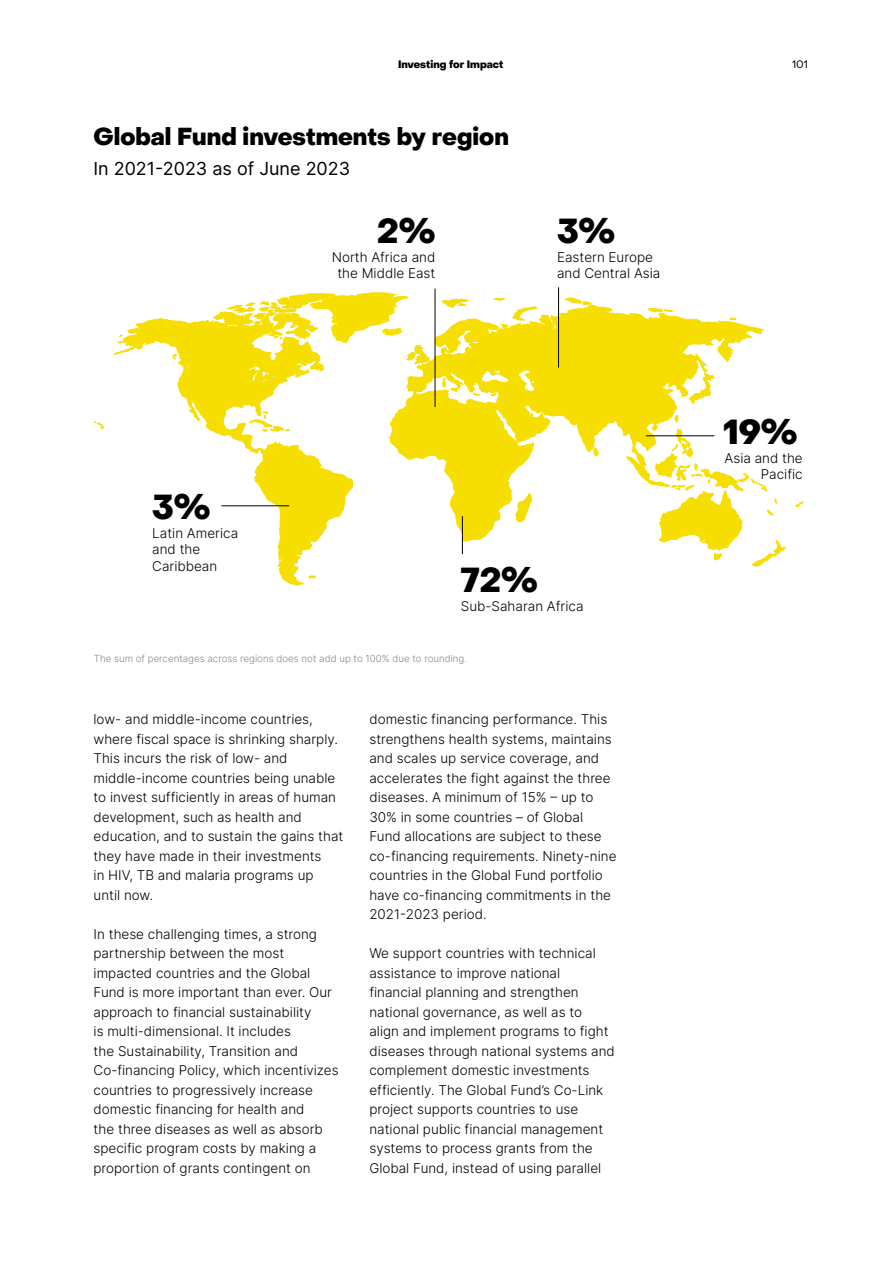
<style>
.page{position:relative;width:893px;height:1263px;background:#fff}
.page>*{position:absolute;margin:0;border:0;box-sizing:border-box;transform-origin:0 0}
.t1{font:800 33.9px "PP Object Sans";color:#000}
.t2{font:800 24px "PP Object Sans";color:#000}
.t3{font:18px "Inter";color:#000}
.t4{font:300 13.5px/19.5px "Inter";color:#000}
.t5{font:800 10.5px "PP Object Sans";color:#000}
.t6{font:10.5px "PP Object Sans";color:#000}
.t7{font:300 9.75px "Inter";color:#878787}
</style>
<div class="page">
<svg style="left:795px;top:501px;width:9px;height:6px"></svg>
<svg style="left:93px;top:292px;width:693px;height:294px"></svg>
<hr style="left:646px;top:435px;width:68px;height:1px;background:#000">
<hr style="left:462px;top:516px;width:1px;height:38px;background:#000">
<hr style="left:558px;top:287px;width:1px;height:81px;background:#000">
<hr style="left:435px;top:289px;width:1px;height:118px;background:#000">
<hr style="left:221px;top:505px;width:68px;height:1px;background:#000">
<p class="t5" style="left:398px;top:58px;width:107px">Investing for Impact</p>
<h2 class="t2" style="left:93px;top:122px;width:417px">Global Fund investments by region</h2>
<h3 class="t3" style="left:93px;top:156px;width:258px">In 2021-2023 as of June 2023</h3>
<h1 class="t1" style="left:377px;top:211px;width:60px">2%</h1>
<p class="t4" style="left:332px;top:249px;width:105px;line-height:16.2px;text-align:center">North Africa and the Middle East</p>
<h1 class="t1" style="left:557px;top:211px;width:60px">3%</h1>
<p class="t4" style="left:557px;top:249px;width:105px;line-height:16.2px">Eastern Europe and Central Asia</p>
<h1 class="t1" style="left:152px;top:486px;width:60px">3%</h1>
<p class="t4" style="left:152px;top:525px;width:87px;line-height:16.2px">Latin America and the<br>Caribbean</p>
<h1 class="t1" style="left:461px;top:559px;width:78px">72%</h1>
<p class="t4" style="left:461px;top:596px;width:124px">Sub-Saharan Africa</p>
<p class="t7" style="left:94px;top:652px;width:375px">The sum of percentages across regions does not add up to 100% due to rounding.</p>
<p class="t4" style="left:94px;top:709px;width:251px">low- and middle-income countries, where fiscal space is shrinking sharply.<br>This incurs the risk of low- and middle-income countries being unable to invest sufficiently in areas of human development, such as health and education, and to sustain the gains that they have made in their investments<br>in HIV, TB and malaria programs up until now.</p>
<p class="t4" style="left:94px;top:924px;width:247px">In these challenging times, a strong partnership between the most impacted countries and the Global Fund is more important than ever. Our approach to financial sustainability<br>is multi-dimensional. It includes<br>the Sustainability, Transition and Co-financing Policy, which incentivizes countries to progressively increase domestic financing for health and<br>the three diseases as well as absorb specific program costs by making a proportion of grants contingent on</p>
<p class="t4" style="left:369px;top:709px;width:249px">domestic financing performance. This strengthens health systems, maintains and scales up service coverage, and accelerates the fight against the three diseases. A minimum of 15% – up to 30% in some countries – of Global Fund allocations are subject to these co-financing requirements. Ninety-nine countries in the Global Fund portfolio have co-financing commitments in the 2021-2023 period.</p>
<p class="t4" style="left:369px;top:943px;width:247px">We support countries with technical assistance to improve national financial planning and strengthen national governance, as well as to align and implement programs to fight diseases through national systems and complement domestic investments efficiently. The Global Fund’s Co-Link project supports countries to use national public financial management systems to process grants from the Global Fund, instead of using parallel</p>
<p class="t6" style="left:792px;top:58px;width:18px">101</p>
<h1 class="t1" style="left:723px;top:411px;width:76px">19%</h1>
<p class="t4" style="left:724px;top:449px;width:80px;line-height:16.2px;text-align:right">Asia and the<br>Pacific</p>
</div>
